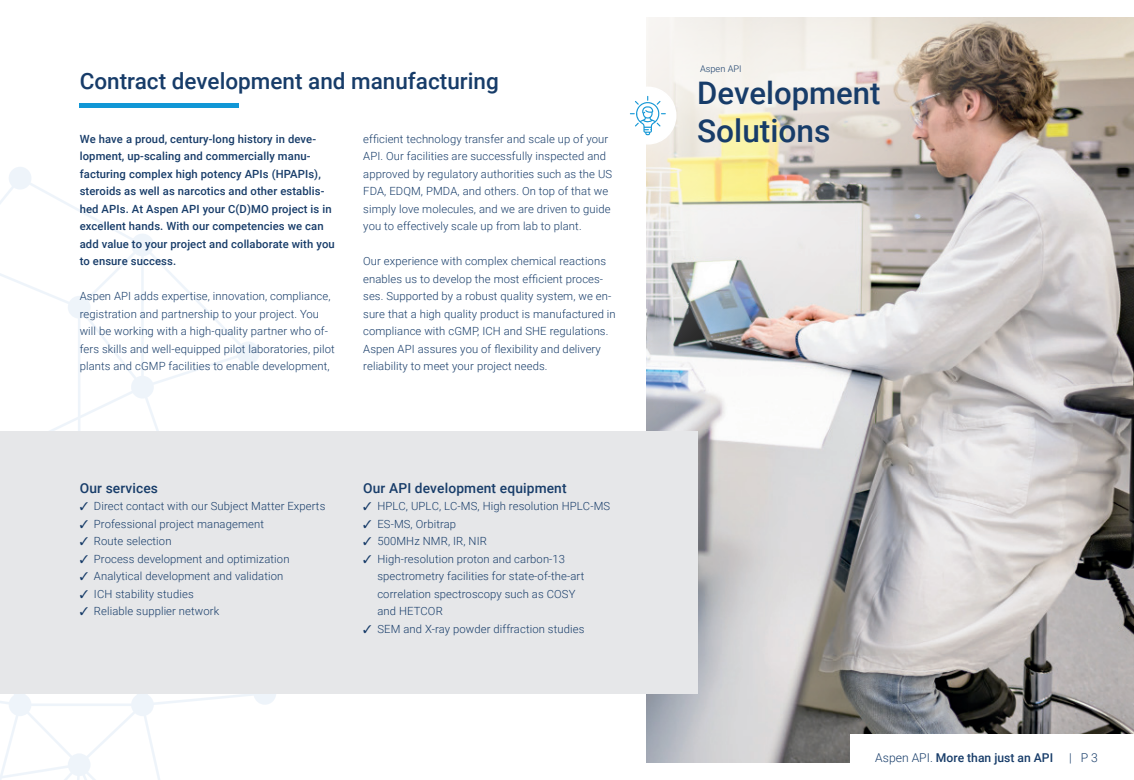
<style>
.page{position:relative;width:1134px;height:780px;background:#fff}
.page>*{position:absolute;margin:0;border:0;box-sizing:border-box;transform-origin:0 0}
.t1{font:500 31.62px "Roboto";color:#173c69}
.t2{font:500 31.12px "Roboto";color:#173c69}
.t3{font:500 22.5px "Roboto";color:#173c69}
.t4{font:500 13.75px "Roboto";letter-spacing:.01em;color:#173c69}
.t5{font:500 12.12px "Roboto";color:#173c69}
.t6{font:300 12.12px "Roboto";color:#173c69}
.t7{font:300 11.25px/17.5px "Roboto";letter-spacing:.01em;color:#173c69}
.t8{font:500 11.25px/17.5px "Roboto";letter-spacing:.01em;color:#173c69}
.t9{font:300 9.25px "Roboto";color:#173c69}
.s1{font-weight:300}
</style>
<div class="page">
<svg style="left:0;top:167px;width:276px;height:613px"></svg>
<img style="left:647px;top:18px;width:487px;height:744px">
<div style="left:0;top:431px;width:697px;height:263px;background:#e6e7e9"></div>
<div style="left:850px;top:735px;width:284px;height:45px;background:#fff"></div>
<hr style="left:80px;top:103px;width:159px;height:4px;background:#1197d6">
<div style="left:620px;top:87px;width:56px;height:57px;background:#fff;border-radius:50%"></div>
<svg style="left:630px;top:96px;width:36px;height:39px"></svg>
<div style="left:619px;top:87px;width:57px;height:57px;border:2px solid #fff;border-radius:50%"></div>
<h3 class="t3" style="left:80px;top:65px;width:421px">Contract development and manufacturing</h3>
<p class="t8" style="left:80px;top:129px;width:257px">We have a proud, century-long history in deve&shy;lopment, up-scaling and commercially manu&shy;facturing complex high potency APIs (HPAPIs), steroids as well as narcotics and other establis&shy;hed APIs. At Aspen API your C(D)MO project is in excellent hands. With our competencies we can add value to your project and collaborate with you to ensure success.</p>
<p class="t7" style="left:80px;top:287px;width:257px">Aspen API adds expertise, innovation, compliance, registration and partnership to your project. You will be working with a high-quality partner who of&shy;fers skills and well-equipped pilot laboratories, pilot plants and cGMP facilities to enable development,</p>
<p class="t7" style="left:363px;top:129px;width:250px">efficient technology transfer and scale up of your API. Our facilities are successfully inspected and approved by regulatory authorities such as the US FDA, EDQM, PMDA, and others. On top of that we simply love molecules, and we are driven to guide you to effectively scale up from lab to plant.</p>
<p class="t7" style="left:363px;top:252px;width:254px">Our experience with complex chemical reactions enables us to develop the most efficient proces&shy;ses. Supported by a robust quality system, we en&shy;sure that a high quality product is manufactured in compliance with cGMP, ICH and SHE regulations.<br>Aspen API assures you of flexibility and delivery reliability to meet your project needs.</p>
<p class="t4" style="left:80px;top:478px;width:80px">Our services</p>
<p class="t7" style="left:80px;top:497px;width:247px">✓ Direct contact with our Subject Matter Experts</p>
<p class="t7" style="left:80px;top:514px;width:186px">✓ Professional project management</p>
<p class="t7" style="left:80px;top:532px;width:93px">✓ Route selection</p>
<p class="t7" style="left:80px;top:549px;width:211px">✓ Process development and optimization</p>
<p class="t7" style="left:80px;top:567px;width:205px">✓ Analytical development and validation</p>
<p class="t7" style="left:80px;top:584px;width:115px">✓ ICH stability studies</p>
<p class="t7" style="left:80px;top:602px;width:141px">✓ Reliable supplier network</p>
<p class="t4" style="left:363px;top:478px;width:205px">Our API development equipment</p>
<p class="t7" style="left:363px;top:497px;width:248px">✓ HPLC, UPLC, LC-MS, High resolution HPLC-MS</p>
<p class="t7" style="left:363px;top:514px;width:94px">✓ ES-MS, Orbitrap</p>
<p class="t7" style="left:363px;top:532px;width:125px">✓ 500MHz NMR, IR, NIR</p>
<p class="t7" style="left:377px;top:549px;width:208px;text-indent:-14px">✓ High-resolution proton and carbon-13 spectrometry facilities for state-of-the-art correlation spectroscopy such as COSY and HETCOR</p>
<p class="t7" style="left:363px;top:619px;width:223px">✓ SEM and X-ray powder diffraction studies</p>
<p class="t9" style="left:700px;top:62px;width:43px">Aspen API</p>
<h2 class="t2" style="left:697px;top:72px;width:185px">Development</h2>
<h1 class="t1" style="left:697px;top:109px;width:135px">Solutions</h1>
<p class="t5" style="left:875px;top:748px;width:179px"><span class="s1">Aspen API.</span> More than just an API</p>
<p class="t6" style="left:1069px;top:748px;width:30px">| P 3</p>
</div>
